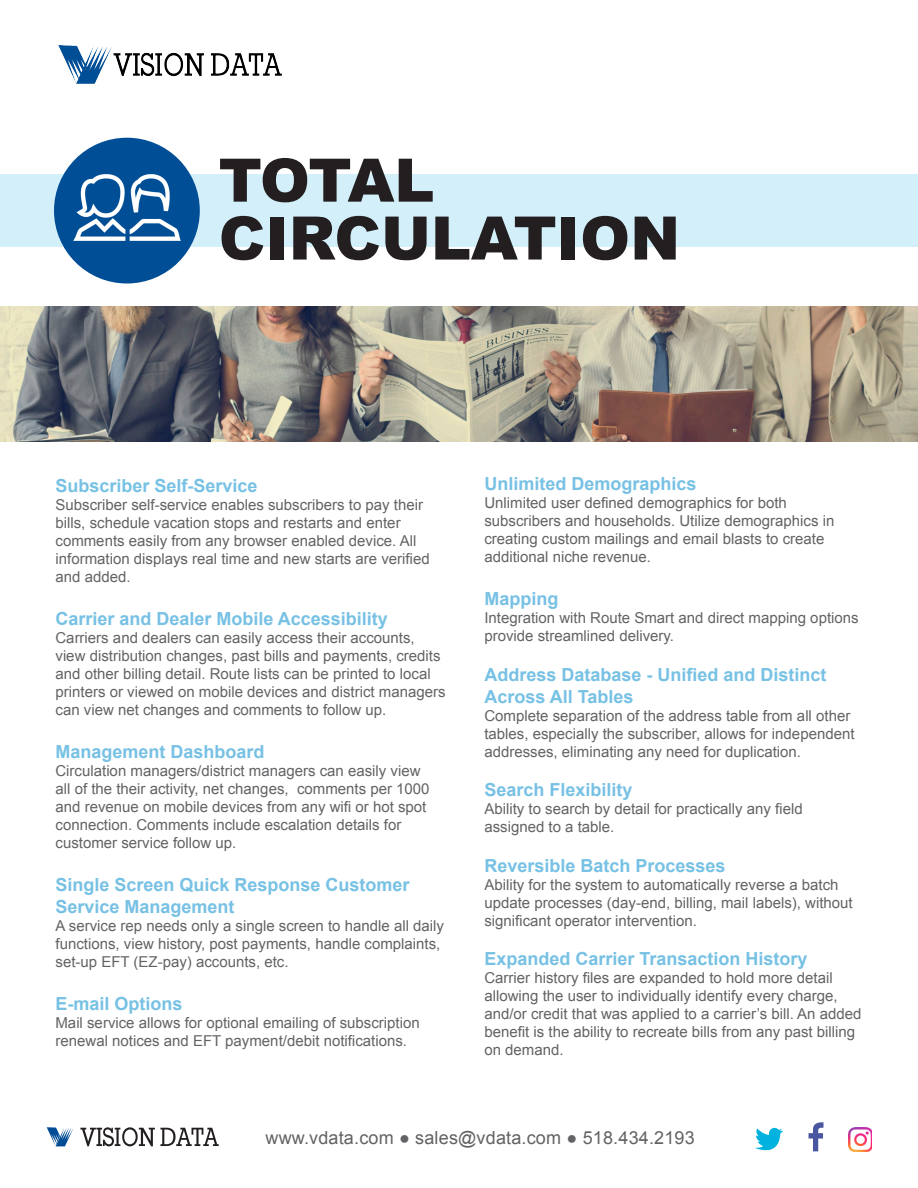
<style>
.page{position:relative;width:918px;height:1188px;background:#fff}
.page>*{position:absolute;margin:0;border:0;box-sizing:border-box;transform-origin:0 0}
.t1{font:900 60px "Arial";color:#231f20}
.t2{font:700 18px/21.6px "Arial";color:#77c1e4}
.t3{font:18px "Arial";letter-spacing:.01em;color:#636366}
.t4{font:15px/18px "Arial";color:#636366}
</style>
<div class="page">
<img style="left:59px;top:45px;width:222px;height:39px">
<div style="left:0;top:174px;width:918px;height:73px;background:#d3effa"></div>
<div style="left:54px;top:138px;width:146px;height:146px;background:#004e96;border-radius:50%"></div>
<img style="left:73px;top:175px;width:108px;height:65px">
<svg style="left:47px;top:1127px;width:27px;height:19px"></svg>
<svg style="left:80px;top:1127px;width:139px;height:19px"></svg>
<svg style="left:755px;top:1128px;width:28px;height:23px"></svg>
<svg style="left:809px;top:1122px;width:14px;height:29px"></svg>
<img style="left:849px;top:1128px;width:23px;height:23px">
<img style="left:0;top:307px;width:918px;height:135px">
<p class="t1" style="left:219px;top:137px;width:217px">TOTAL</p>
<p class="t1" style="left:219px;top:195px;width:463px">CIRCULATION</p>
<p class="t2" style="left:56px;top:475px;width:204px">Subscriber Self-Service</p>
<p class="t4" style="left:56px;top:495px;width:376px">Subscriber self-service enables subscribers to pay their bills, schedule vacation stops and restarts and enter comments easily from any browser enabled device. All information displays real time and new starts are verified and added.</p>
<p class="t2" style="left:56px;top:608px;width:334px">Carrier and Dealer Mobile Accessibility</p>
<p class="t4" style="left:56px;top:629px;width:392px">Carriers and dealers can easily access their accounts, view distribution changes, past bills and payments, credits and other billing detail. Route lists can be printed to local printers or viewed on mobile devices and district managers can view net changes and comments to follow up.</p>
<p class="t2" style="left:56px;top:741px;width:211px">Management Dashboard</p>
<p class="t4" style="left:56px;top:762px;width:376px">Circulation managers/district managers can easily view all of the their activity, net changes, comments per 1000 and revenue on mobile devices from any wifi or hot spot connection. Comments include escalation details for customer service follow up.</p>
<p class="t2" style="left:56px;top:875px;width:356px">Single Screen Quick Response Customer<br>Service Management</p>
<p class="t4" style="left:56px;top:917px;width:390px">A service rep needs only a single screen to handle all daily functions, view history, post payments, handle complaints, set-up EFT (EZ-pay) accounts, etc.</p>
<p class="t2" style="left:56px;top:993px;width:129px">E-mail Options</p>
<p class="t4" style="left:56px;top:1014px;width:366px">Mail service allows for optional emailing of subscription renewal notices and EFT payment/debit notifications.</p>
<p class="t2" style="left:484px;top:474px;width:214px">Unlimited Demographics</p>
<p class="t4" style="left:484px;top:494px;width:352px">Unlimited user defined demographics for both subscribers and households. Utilize demographics in creating custom mailings and email blasts to create additional niche revenue.</p>
<p class="t2" style="left:484px;top:589px;width:75px">Mapping</p>
<p class="t4" style="left:484px;top:609px;width:376px">Integration with Route Smart and direct mapping options provide streamlined delivery.</p>
<p class="t2" style="left:484px;top:664px;width:344px">Address Database - Unified and Distinct<br>Across All Tables</p>
<p class="t4" style="left:484px;top:706px;width:372px">Complete separation of the address table from all other tables, especially the subscriber, allows for independent addresses, eliminating any need for duplication.</p>
<p class="t2" style="left:484px;top:780px;width:150px">Search Flexibility</p>
<p class="t4" style="left:484px;top:800px;width:320px">Ability to search by detail for practically any field assigned to a table.</p>
<p class="t2" style="left:484px;top:855px;width:243px">Reversible Batch Processes</p>
<p class="t4" style="left:484px;top:876px;width:370px">Ability for the system to automatically reverse a batch update processes (day-end, billing, mail labels), without significant operator intervention.</p>
<p class="t2" style="left:484px;top:949px;width:325px">Expanded Carrier Transaction History</p>
<p class="t4" style="left:484px;top:969px;width:379px">Carrier history files are expanded to hold more detail allowing the user to individually identify every charge, and/or credit that was applied to a carrier’s bill. An added benefit is the ability to recreate bills from any past billing on demand.</p>
<p class="t3" style="left:266px;top:1126px;width:431px">www.vdata.com ● sales@vdata.com ● 518.434.2193</p>
</div>
